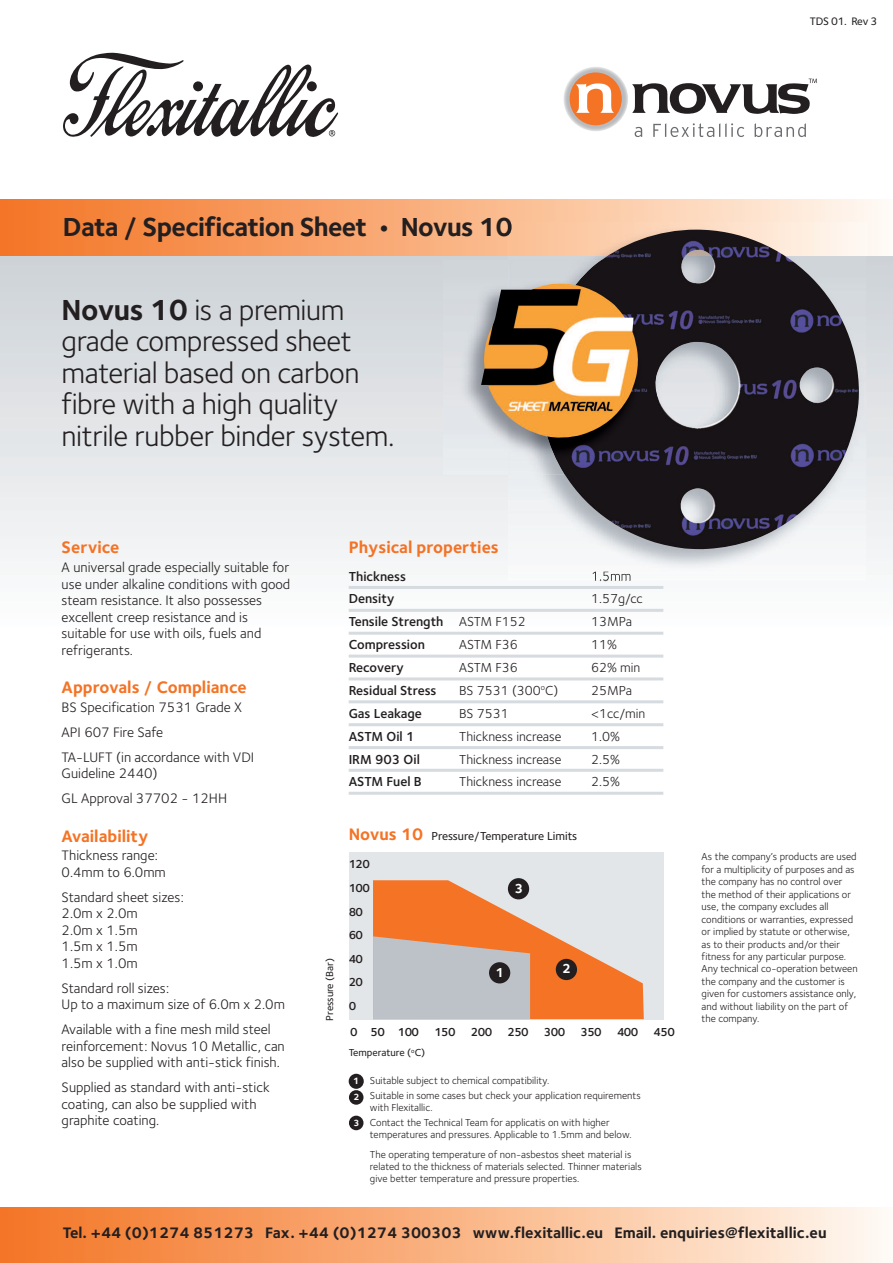
<style>
.page{position:relative;width:893px;height:1263px;background:#fff}
.page>*{position:absolute;margin:0;border:0;box-sizing:border-box;transform-origin:0 0}
.t1{font:30px/31.5px "Foundry Sterling";letter-spacing:-.015em;color:#231f20}
.t2{font:700 27px "Foundry Sterling";letter-spacing:-.025em;color:#231f20}
.t3{font:700 17.25px "Foundry Sterling";color:#f47325}
.t4{font:700 15.75px "Foundry Sterling";color:#231f20}
.t5{font:14.25px/16.5px "Foundry Sterling";color:#231f20}
.t6{font:13.5px "Foundry Sterling";color:#231f20}
.t7{font:600 13.5px/23px "Foundry Sterling";color:#231f20}
.t8{font:700 13.5px "Foundry Sterling";color:#fff}
.t9{font:600 12px/23.7px "Foundry Sterling";letter-spacing:-.05em;color:#231f20}
.t10{font:500 12px "Foundry Sterling";color:#231f20}
.t11{font:500 11.25px "Foundry Sterling";letter-spacing:-.025em;color:#231f20}
.t12{font:10.5px/12.5px "Foundry Sterling";color:#231f20}
.t13{font:500 10.5px "Foundry Sterling";color:#231f20}
.t14{font:700 9.6px "Foundry Sterling";color:#fff}
.t15{font:700 9.3px "Foundry Sterling";color:#fff}
.s1{font-weight:700}
.s2{font-weight:400}
.s3{font-weight:700;font-size:17.25px;color:#f47325}
</style>
<div class="page">
<div style="left:0;top:251px;width:893px;height:378px;background:linear-gradient(to bottom,#cdd0d4,#fcfdfe)"></div>
<div style="left:0;top:200px;width:893px;height:55px;background:linear-gradient(to right,#f47321,#fff7ed)"></div>
<hr style="left:349px;top:586px;width:314px;height:3px;background:#d6dbdf">
<hr style="left:349px;top:609px;width:314px;height:3px;background:#d6dbdf">
<hr style="left:349px;top:632px;width:314px;height:3px;background:#d6dbdf">
<hr style="left:349px;top:655px;width:314px;height:3px;background:#d6dbdf">
<hr style="left:349px;top:677px;width:314px;height:3px;background:#d6dbdf">
<hr style="left:349px;top:700px;width:314px;height:3px;background:#d6dbdf">
<hr style="left:349px;top:723px;width:314px;height:3px;background:#d6dbdf">
<hr style="left:349px;top:746px;width:314px;height:3px;background:#d6dbdf">
<hr style="left:349px;top:769px;width:314px;height:3px;background:#d6dbdf">
<hr style="left:349px;top:792px;width:314px;height:3px;background:#d6dbdf">
<div style="left:349px;top:853px;width:314px;height:167px;background:#e3e6e9"></div>
<svg style="left:373px;top:880px;width:271px;height:139px"></svg>
<div style="left:508px;top:878px;width:21px;height:21px;background:#231f20;border-radius:50%"></div>
<div style="left:556px;top:959px;width:21px;height:21px;background:#231f20;border-radius:50%"></div>
<div style="left:489px;top:962px;width:21px;height:21px;background:#231f20;border-radius:50%"></div>
<div style="left:349px;top:1074px;width:15px;height:15px;background:#231f20;border-radius:50%"></div>
<div style="left:349px;top:1090px;width:14px;height:15px;background:#231f20;border-radius:50%"></div>
<div style="left:349px;top:1116px;width:14px;height:14px;background:#231f20;border-radius:50%"></div>
<div style="left:0;top:1208px;width:893px;height:55px;background:linear-gradient(to right,#f47321,#fff7ed)"></div>
<img style="left:563px;top:66px;width:65px;height:65px;border-radius:50%">
<div style="left:570px;top:72px;width:52px;height:53px;background:#f47325;border-radius:50%"></div>
<svg style="left:576px;top:83px;width:38px;height:30px"></svg>
<svg style="left:632px;top:79px;width:185px;height:35px"></svg>
<svg style="left:635px;top:127px;width:7px;height:10px"></svg>
<svg style="left:653px;top:123px;width:91px;height:14px"></svg>
<svg style="left:755px;top:123px;width:51px;height:14px"></svg>
<svg style="left:63px;top:53px;width:275px;height:84px"></svg>
<img style="left:508px;top:222px;width:358px;height:359px">
<img style="left:592px;top:571px;width:38px;height:10px">
<img style="left:539px;top:230px;width:320px;height:319px">
<img style="left:444px;top:260px;width:95px;height:215px">
<img style="left:539px;top:260px;width:119px;height:215px">
<img style="left:481px;top:284px;width:157px;height:154px">
<p class="t11" style="left:810px;top:17px;width:69px">TDS 01. Rev 3</p>
<h2 class="t2" style="left:63px;top:216px;width:451px">Data / Specification Sheet • Novus 10</h2>
<h1 class="t1" style="left:62px;top:296px;width:334px"><span class="s1">Novus 10</span> is a premium grade compressed sheet material based on carbon fibre with a high quality nitrile rubber binder system.</h1>
<h3 class="t3" style="left:62px;top:541px;width:59px">Service</h3>
<h3 class="t5" style="left:62px;top:560px;width:230px">A universal grade especially suitable for use under alkaline conditions with good steam resistance. It also possesses excellent creep resistance and is suitable for use with oils, fuels and refrigerants.</h3>
<h3 class="t3" style="left:62px;top:680px;width:186px">Approvals / Compliance</h3>
<h3 class="t5" style="left:62px;top:695px;width:194px;line-height:25px">BS Specification 7531 Grade X<br>API 607 Fire Safe<br>TA-LUFT (in accordance with VDI</h3>
<h3 class="t5" style="left:62px;top:762px;width:167px;line-height:25px">Guideline 2440)<br>GL Approval 37702 - 12HH</h3>
<h3 class="t3" style="left:62px;top:829px;width:88px">Availability</h3>
<h3 class="t5" style="left:62px;top:848px;width:106px">Thickness range:<br>0.4mm to 6.0mm</h3>
<h3 class="t5" style="left:62px;top:890px;width:124px">Standard sheet sizes:<br>2.0m x 2.0m<br>2.0m x 1.5m<br>1.5m x 1.5m<br>1.5m x 1.0m</h3>
<h3 class="t5" style="left:62px;top:981px;width:225px">Standard roll sizes:<br>Up to a maximum size of 6.0m x 2.0m</h3>
<h3 class="t5" style="left:62px;top:1022px;width:225px">Available with a fine mesh mild steel reinforcement: Novus 10 Metallic, can also be supplied with anti-stick finish.</h3>
<h3 class="t5" style="left:62px;top:1080px;width:210px">Supplied as standard with anti-stick coating, can also be supplied with graphite coating.</h3>
<h3 class="t3" style="left:349px;top:541px;width:152px">Physical properties</h3>
<p class="t7" style="left:349px;top:566px;width:59px">Thickness<br>Density</p>
<p class="t6" style="left:591px;top:594px;width:53px">1.57g/cc</p>
<p class="t7" style="left:349px;top:611px;width:179px">Tensile Strength <span class="s2">ASTM F152</span></p>
<p class="t6" style="left:591px;top:616px;width:42px">13MPa</p>
<p class="t7" style="left:349px;top:634px;width:78px">Compression</p>
<p class="t6" style="left:459px;top:639px;width:60px">ASTM F36</p>
<p class="t6" style="left:591px;top:639px;width:27px">11%</p>
<p class="t7" style="left:349px;top:657px;width:57px">Recovery</p>
<p class="t6" style="left:459px;top:662px;width:60px">ASTM F36</p>
<p class="t6" style="left:591px;top:662px;width:51px">62% min</p>
<p class="t7" style="left:349px;top:680px;width:89px">Residual Stress</p>
<p class="t6" style="left:459px;top:685px;width:101px">BS 7531 (300<sup>o</sup>C)</p>
<p class="t6" style="left:591px;top:685px;width:42px">25MPa</p>
<p class="t7" style="left:349px;top:703px;width:75px">Gas Leakage</p>
<p class="t6" style="left:459px;top:708px;width:51px">BS 7531</p>
<p class="t6" style="left:591px;top:708px;width:56px">&lt;1cc/min</p>
<p class="t7" style="left:349px;top:726px;width:67px">ASTM Oil 1</p>
<p class="t6" style="left:459px;top:731px;width:104px">Thickness increase</p>
<p class="t6" style="left:591px;top:731px;width:30px">1.0%</p>
<p class="t7" style="left:349px;top:749px;width:73px">IRM 903 Oil</p>
<p class="t6" style="left:459px;top:754px;width:104px">Thickness increase</p>
<p class="t6" style="left:591px;top:754px;width:30px">2.5%</p>
<p class="t7" style="left:349px;top:771px;width:75px">ASTM Fuel B</p>
<p class="t6" style="left:459px;top:777px;width:104px">Thickness increase</p>
<p class="t6" style="left:591px;top:777px;width:30px">2.5%</p>
<p class="t13" style="left:325px;top:1020px;width:64px;rotate:-90deg">Pressure (Bar)</p>
<p class="t10" style="left:349px;top:832px;width:230px"><span class="s3">Novus 10</span> Pressure/Temperature Limits</p>
<p class="t9" style="left:349px;top:853px;width:23px">120<br>100<br>80<br>60<br>40<br>20<br>0</p>
<p class="t9" style="left:350px;top:1021px;width:71px">0 50 100</p>
<p class="t9" style="left:434px;top:1021px;width:23px">150</p>
<p class="t9" style="left:471px;top:1021px;width:23px">200</p>
<p class="t9" style="left:507px;top:1021px;width:23px">250</p>
<p class="t9" style="left:544px;top:1021px;width:23px">300</p>
<p class="t9" style="left:580px;top:1021px;width:23px">350</p>
<p class="t9" style="left:617px;top:1021px;width:23px">400</p>
<p class="t9" style="left:653px;top:1021px;width:23px">450</p>
<p class="t8" style="left:514px;top:883px;width:10px">3</p>
<p class="t8" style="left:495px;top:967px;width:10px">1</p>
<p class="t8" style="left:562px;top:963px;width:10px">2</p>
<p class="t13" style="left:349px;top:1048px;width:78px">Temperature (<sup>o</sup>C)</p>
<p class="t14" style="left:353px;top:1077px;width:8px">1</p>
<p class="t15" style="left:353px;top:1093px;width:7px">2</p>
<p class="t15" style="left:353px;top:1119px;width:7px">3</p>
<p class="t12" style="left:370px;top:1074px;width:272px;line-height:15px">Suitable subject to chemical compatibility.<br>Suitable in some cases but check your application requirements</p>
<p class="t12" style="left:370px;top:1101px;width:241px;line-height:15px">with Flexitallic.<br>Contact the Technical Team for applicatis on with higher</p>
<p class="t12" style="left:370px;top:1129px;width:263px">temperatures and pressures. Applicable to 1.5mm and below.</p>
<p class="t12" style="left:370px;top:1149px;width:273px;line-height:12px">The operating temperature of non-asbestos sheet material is related to the thickness of materials selected. Thinner materials give better temperature and pressure properties.</p>
<p class="t12" style="left:702px;top:851px;width:158px">As the company’s products are used for a multiplicity of purposes and as the company has no control over the method of their applications or use, the company excludes all conditions or warranties, expressed or implied by statute or otherwise, as to their products and/or their fitness for any particular purpose.<br>Any technical co-operation between the company and the customer is given for customers assistance only, and without liability on the part of the company.</p>
<h3 class="t4" style="left:63px;top:1226px;width:765px">Tel. +44 (0)1274 851273 Fax. +44 (0)1274 300303 www.flexitallic.eu Email. enquiries@flexitallic.eu</h3>
</div>
